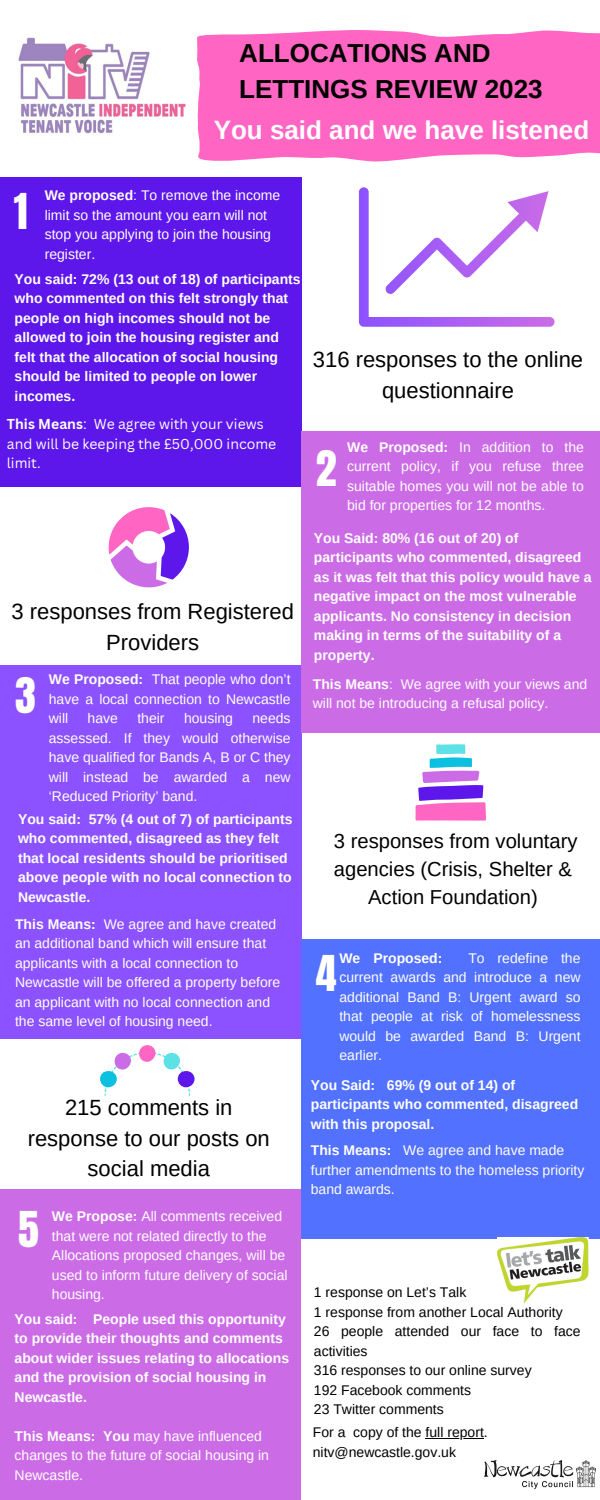
<style>
.page{position:relative;width:600px;height:1500px;background:#fff}
.page>*{position:absolute;margin:0;border:0;box-sizing:border-box;transform-origin:0 0}
.t1{font:42px "Anton";color:#fff}
.t2{font:700 26px/36px "Arimo";color:#000}
.t3{font:700 26px "Arimo";color:#fff}
.t4{font:22px/30.8px "Arimo";color:#000;text-align:center}
.t5{font:20.2px/27.8px "Arimo";color:#000;text-align:center}
.t6{font:14px/19.5px "Arimo";color:#fff}
.t7{font:700 14px/19.5px "Arimo";color:#fff}
.t8{font:14px/19.5px "Arimo";color:#000}
.t9{font:14px/19.5px "Canva Sans";color:#fff}
.s1{font-weight:700}
</style>
<div class="page">
<div style="left:0;top:178px;width:301px;height:309px;background:#5e17eb"></div>
<div style="left:0;top:665px;width:301px;height:374px;background:#8c52ff"></div>
<div style="left:0;top:1189px;width:301px;height:311px;background:#cb6ce6"></div>
<div style="left:301px;top:431px;width:299px;height:302px;background:#cb6ce6"></div>
<div style="left:301px;top:939px;width:299px;height:300px;background:#5271ff"></div>
<svg style="left:359px;top:187px;width:196px;height:140px"></svg>
<svg style="left:416px;top:744px;width:70px;height:77px"></svg>
<div style="left:100px;top:1071px;width:17px;height:16px;background:#0cc0df;border-radius:50%"></div>
<div style="left:178px;top:1071px;width:17px;height:16px;background:#5e17eb;border-radius:50%"></div>
<svg style="left:105px;top:1045px;width:85px;height:51px"></svg>
<svg style="left:109px;top:507px;width:80px;height:80px"></svg>
<img style="left:484px;top:1460px;width:112px;height:28px">
<img style="left:18px;top:37px;width:168px;height:97px">
<svg style="left:197px;top:30px;width:403px;height:132px;background:#ff72c8"></svg>
<img style="left:498px;top:1238px;width:91px;height:66px">
<hr style="left:426px;top:1438px;width:58px;height:1px;background:#000">
<p class="t2" style="left:239px;top:34px;width:305px">ALLOCATIONS AND<br>LETTINGS REVIEW 2023</p>
<p class="t3" style="left:214px;top:115px;width:377px">You said and we have listened</p>
<p class="t1" style="left:14px;top:181px;width:15px">1</p>
<p class="t6" style="left:45px;top:186px;width:237px"><span class="s1">We proposed</span>: To remove the income limit so the amount you earn will not stop you applying to join the housing register.</p>
<p class="t7" style="left:15px;top:269px;width:288px">You said: 72% (13 out of 18) of participants who commented on this felt strongly that people on high incomes should not be allowed to join the housing register and felt that the allocation of social housing should be limited to people on lower incomes.</p>
<p class="t9" style="left:7px;top:414px;width:271px"><span class="s1">This Means</span>: We agree with your views and will be keeping the £50,000 income limit.</p>
<p class="t4" style="left:12px;top:596px;width:284px">3 responses from Registered<br>Providers</p>
<p class="t1" style="left:15px;top:665px;width:22px">3</p>
<p class="t6" style="left:49px;top:670px;width:243px;text-align:justify"><span class="s1">We Proposed:</span> That people who don’t have a local connection to Newcastle will</p>
<p class="t6" style="left:49px;top:709px;width:243px;text-align:justify;text-indent:204px">needs assessed. If they would otherwise have qualified for Bands A, B or C they will instead be awarded a new ‘Reduced Priority’ band.</p>
<p class="t6" style="left:88px;top:709px;width:32px">have</p>
<p class="t6" style="left:137px;top:709px;width:29px">their</p>
<p class="t6" style="left:184px;top:709px;width:51px">housing</p>
<p class="t7" style="left:18px;top:809px;width:276px">You said: 57% (4 out of 7) of participants who commented, disagreed as they felt that local residents should be prioritised above people with no local connection to Newcastle.</p>
<p class="t6" style="left:15px;top:914px;width:267px"><span class="s1">This Means:</span> We agree and have created an additional band which will ensure that applicants with a local connection to Newcastle will be offered a property before an applicant with no local connection and the same level of housing need.</p>
<p class="t4" style="left:28px;top:1092px;width:244px">215 comments in response to our posts on social media</p>
<p class="t1" style="left:18px;top:1199px;width:22px">5</p>
<p class="t6" style="left:52px;top:1207px;width:237px"><span class="s1">We Propose:</span> All comments received that were not related directly to the<br>Allocations proposed changes, will be used to inform future delivery of social housing.</p>
<p class="t7" style="left:15px;top:1309px;width:276px">You said: People used this opportunity to provide their thoughts and comments about wider issues relating to allocations and the provision of social housing in Newcastle.</p>
<p class="t6" style="left:15px;top:1426px;width:256px"><span class="s1">This Means: You</span> may have influenced changes to the future of social housing in<br>Newcastle.</p>
<p class="t4" style="left:313px;top:344px;width:272px">316 responses to the online questionnaire</p>
<p class="t1" style="left:316px;top:438px;width:22px">2</p>
<p class="t6" style="left:347px;top:437px;width:238px;text-align:justify"><span class="s1">We Proposed:</span> In addition to the current policy, if you refuse three suitable homes you will not be able to bid for properties for 12 months.</p>
<p class="t7" style="left:314px;top:528px;width:279px">You Said: 80% (16 out of 20) of participants who commented, disagreed as it was felt that this policy would have a negative impact on the most vulnerable applicants. No consistency in decision making in terms of the suitability of a property.</p>
<p class="t6" style="left:313px;top:674px;width:276px"><span class="s1">This Means</span>: We agree with your views and will not be introducing a refusal policy.</p>
<p class="t5" style="left:334px;top:827px;width:245px">3 responses from voluntary agencies (Crisis, Shelter &amp;<br>Action Foundation)</p>
<p class="t6" style="left:339px;top:948px;width:243px;text-align:justify;text-indent:129px">To redefine the current awards and introduce a new additional Band B: Urgent award so that people at risk of homelessness would be awarded Band B: Urgent earlier.</p>
<p class="t7" style="left:339px;top:948px;width:105px">We Proposed:</p>
<p class="t1" style="left:316px;top:944px;width:22px">4</p>
<p class="t7" style="left:311px;top:1075px;width:269px">You Said: 69% (9 out of 14) of participants who commented, disagreed with this proposal.</p>
<p class="t6" style="left:311px;top:1141px;width:275px"><span class="s1">This Means:</span> We agree and have made further amendments to the homeless priority band awards.</p>
<p class="t8" style="left:314px;top:1283px;width:154px">1 response on Let’s Talk</p>
<p class="t8" style="left:314px;top:1302px;width:250px">1 response from another Local Authority</p>
<p class="t8" style="left:314px;top:1322px;width:268px">26 people attended our face to face activities</p>
<p class="t8" style="left:314px;top:1361px;width:219px">316 responses to our online survey</p>
<p class="t8" style="left:314px;top:1380px;width:159px">192 Facebook comments</p>
<p class="t8" style="left:314px;top:1400px;width:131px">23 Twitter comments</p>
<p class="t8" style="left:313px;top:1422px;width:176px">For a copy of the full report.</p>
<p class="t8" style="left:313px;top:1442px;width:145px">nitv@newcastle.gov.uk</p>
</div>
